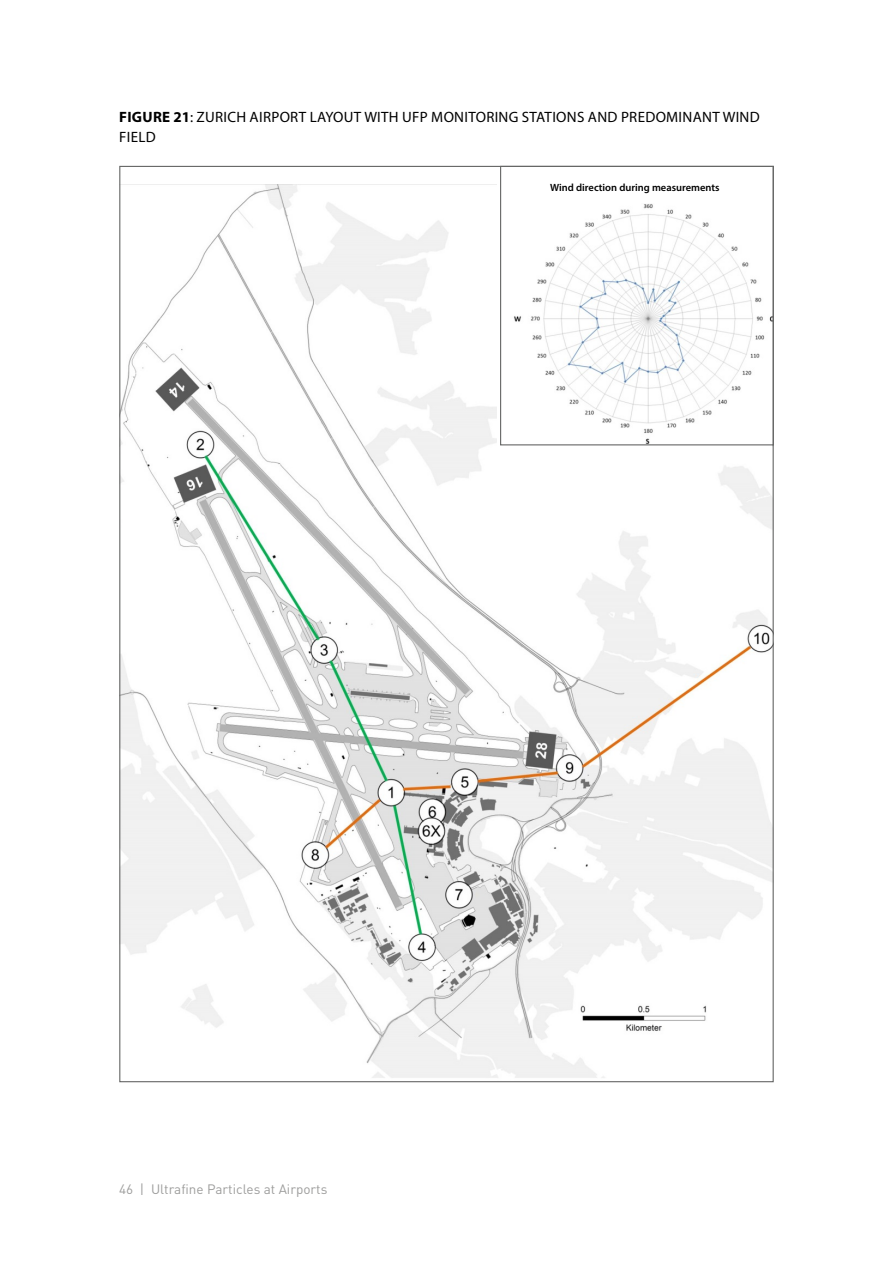
<style>
.page{position:relative;width:893px;height:1263px;background:#fff}
.page>*{position:absolute;margin:0;border:0;box-sizing:border-box;transform-origin:0 0}
.t1{font:15px/20.2px "Myriad Pro";letter-spacing:.02em;color:#000}
.t2{font:13.5px "DINOT";color:#9d9d9c}
.t3{font:600 10.5px "Myriad Pro";color:#000}
.s1{font-weight:700}
</style>
<div class="page">
<img style="left:121px;top:184px;width:651px;height:894px">
<div style="left:500px;top:183px;width:268px;height:20px;background:#fff"></div>
<div style="left:497px;top:183px;width:11px;height:270px;background:#fff"></div>
<div style="left:503px;top:445px;width:269px;height:12px;background:#fff"></div>
<div style="left:500px;top:166px;width:274px;height:279px;border:1px solid #666766"></div>
<p class="t1" style="left:119px;top:106px;width:642px"><span class="s1">FIGURE 21</span>: ZURICH AIRPORT LAYOUT WITH UFP MONITORING STATIONS AND PREDOMINANT WIND<br>FIELD</p>
<p class="t3" style="left:550px;top:181px;width:171px">Wind direction during measurements</p>
<p class="t2" style="left:119px;top:1180px;width:210px">46 | Ultrafine Particles at Airports</p>
</div>
